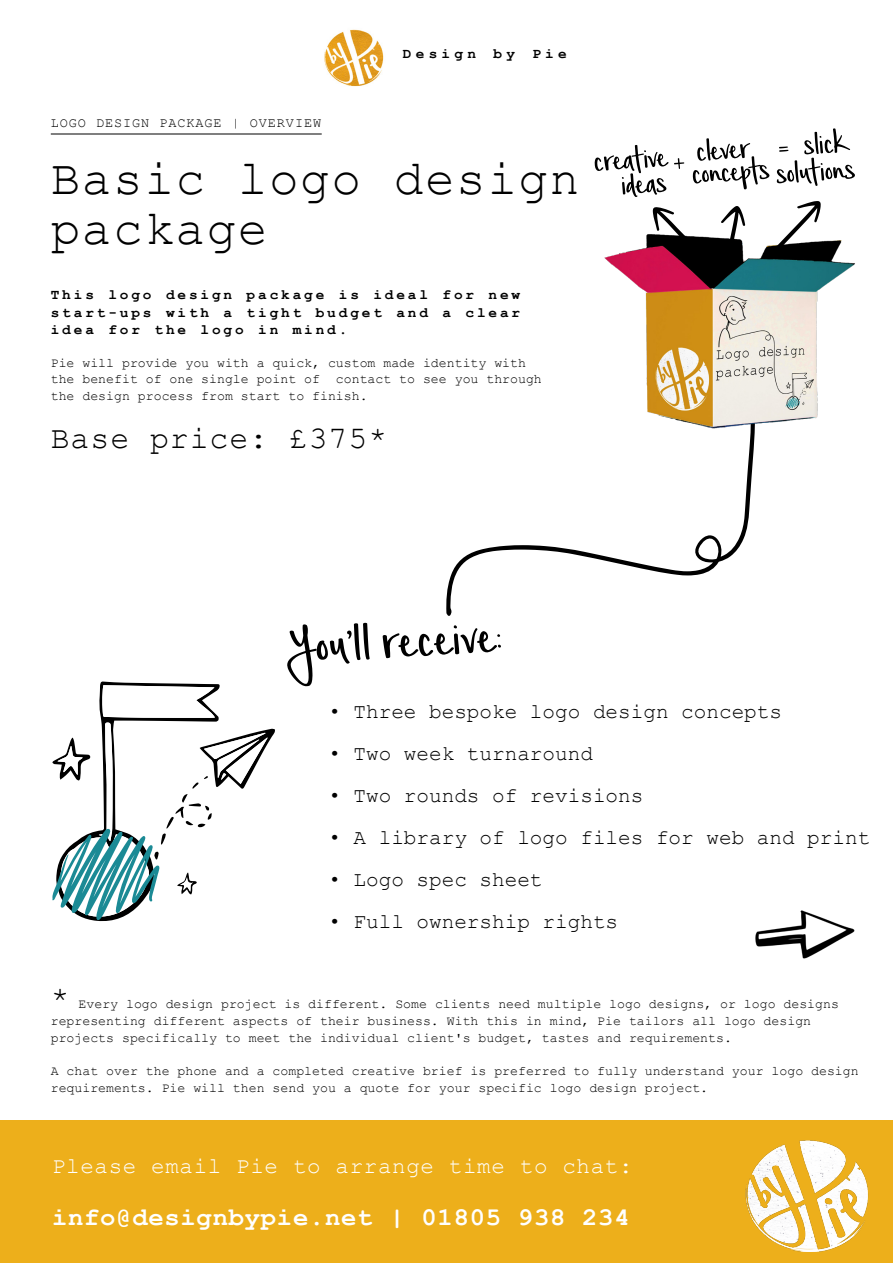
<style>
.page{position:relative;width:893px;height:1263px;background:#fff}
.page>*{position:absolute;margin:0;border:0;box-sizing:border-box;transform-origin:0 0}
.t1{font:75px "Simple Joys";color:#000}
.t2{font:49.5px/49.5px "Courier New";letter-spacing:.03em;color:#000}
.t3{font:31.5px "Courier New";letter-spacing:.03em;color:#000}
.t4{font:700 25.5px "Courier New";letter-spacing:.03em;color:#fff}
.t5{font:22.5px "Courier New";letter-spacing:.03em;color:#fff}
.t6{font:21px "Courier New";color:#000}
.t7{font:700 14.4px/17.2px "Courier New";letter-spacing:.2em;color:#000;text-align:justify}
.t8{font:700 14.4px "Courier New";letter-spacing:.3em;color:#000}
.t9{font:13.5px "Courier New";letter-spacing:.07em;color:#000}
.t10{font:13.2px/16.8px "Courier New";color:#000}
</style>
<div class="page">
<div style="left:0;top:1121px;width:893px;height:142px;background:#edaf1b"></div>
<hr style="left:51px;top:134px;width:271px;height:1px;background:#000">
<img style="left:324px;top:29px;width:60px;height:57px">
<img style="left:745px;top:1140px;width:124px;height:112px">
<svg style="left:447px;top:461px;width:306px;height:154px"></svg>
<svg style="left:697px;top:538px;width:22px;height:21px"></svg>
<img style="left:755px;top:910px;width:100px;height:49px">
<svg style="left:52px;top:681px;width:223px;height:241px"></svg>
<img style="left:604px;top:162px;width:251px;height:299px">
<svg style="left:721px;top:206px;width:24px;height:52px"></svg>
<svg style="left:653px;top:207px;width:60px;height:61px"></svg>
<svg style="left:776px;top:201px;width:45px;height:46px"></svg>
<svg style="left:594px;top:145px;width:90px;height:52px"></svg>
<svg style="left:693px;top:138px;width:77px;height:51px"></svg>
<svg style="left:777px;top:128px;width:78px;height:58px"></svg>
<p class="t8" style="left:403px;top:44px;width:166px">Design by Pie</p>
<p class="t9" style="left:51px;top:115px;width:272px">LOGO DESIGN PACKAGE | OVERVIEW</p>
<h2 class="t2" style="left:51px;top:153px;width:530px">Basic logo design package</h2>
<p class="t7" style="left:51px;top:286px;width:471px">This logo design package is ideal for new start-ups with a tight budget and a clear idea for the logo in mind.</p>
<p class="t10" style="left:51px;top:354px;width:493px">Pie will provide you with a quick, custom made identity with the benefit of one single point of contact to see you through the design process from start to finish.</p>
<h3 class="t3" style="left:51px;top:419px;width:338px">Base price: £375*</h3>
<h1 class="t1" style="left:284px;top:614px;width:219px;rotate:-3deg">You’ll receive:</h1>
<h3 class="t6" style="left:328px;top:698px;width:455px">• Three bespoke logo design concepts</h3>
<h3 class="t6" style="left:328px;top:740px;width:266px">• Two week turnaround</h3>
<h3 class="t6" style="left:328px;top:782px;width:317px">• Two rounds of revisions</h3>
<h3 class="t6" style="left:328px;top:824px;width:543px">• A library of logo files for web and print</h3>
<h3 class="t6" style="left:328px;top:866px;width:216px">• Logo spec sheet</h3>
<h3 class="t6" style="left:328px;top:908px;width:291px">• Full ownership rights</h3>
<h3 class="t3" style="left:51px;top:979px;width:20px">*</h3>
<p class="t10" style="left:51px;top:995px;width:790px;text-indent:28px">Every logo design project is different. Some clients need multiple logo designs, or logo designs representing different aspects of their business. With this in mind, Pie tailors all logo design projects specifically to meet the individual client's budget, tastes and requirements.</p>
<p class="t10" style="left:51px;top:1062px;width:809px">A chat over the phone and a completed creative brief is preferred to fully understand your logo design requirements. Pie will then send you a quote for your specific logo design project.</p>
<h3 class="t5" style="left:52px;top:1152px;width:582px">Please email Pie to arrange time to chat:</h3>
<h3 class="t4" style="left:52px;top:1201px;width:579px">info@designbypie.net | 01805 938 234</h3>
</div>
